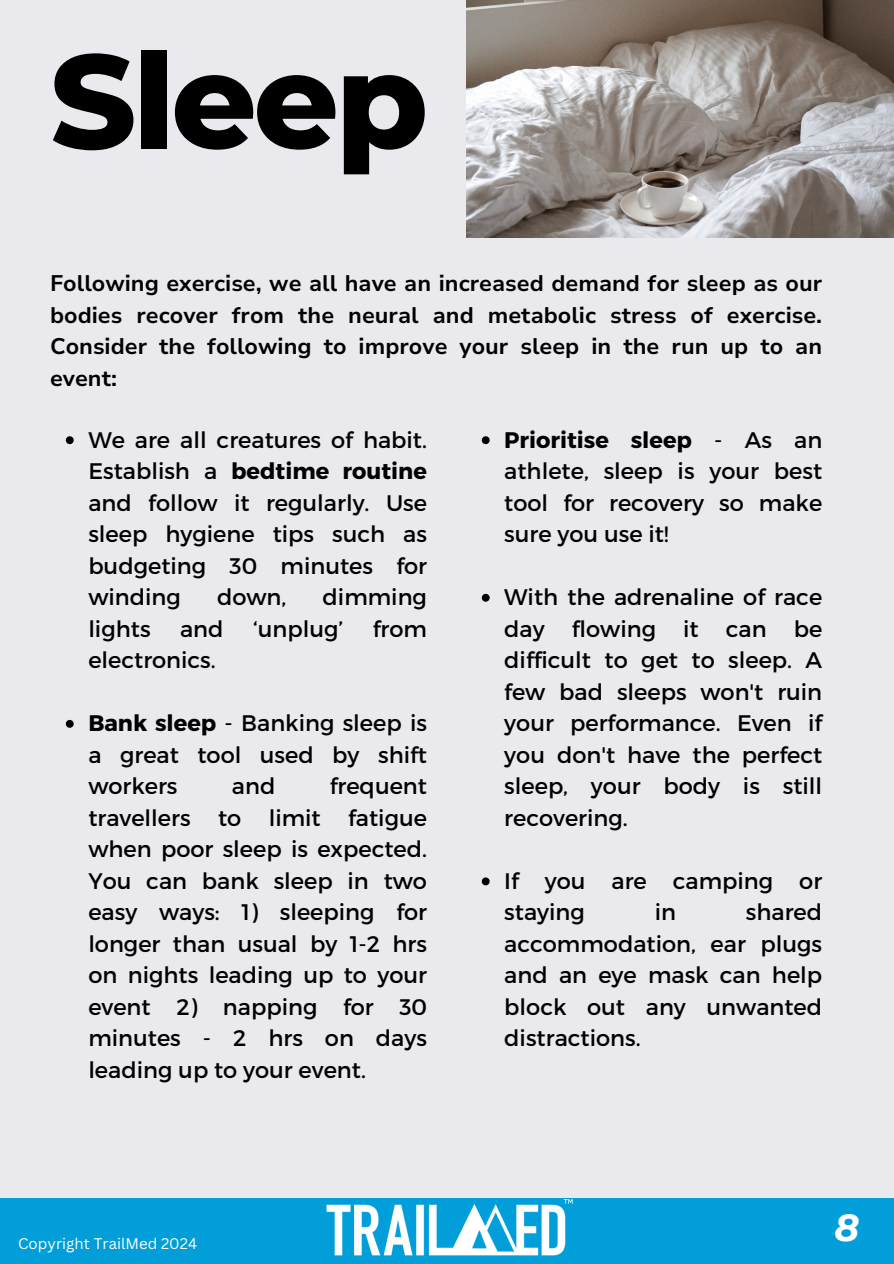
<style>
.page{position:relative;width:894px;height:1264px;background:#fff}
.page>*{position:absolute;margin:0;border:0;box-sizing:border-box;transform-origin:0 0}
.t1{font:800 133.2px "Montserrat";letter-spacing:-.025em;color:#000}
.t2{font:italic 700 37.5px "Montserrat";color:#fff}
.t3{font:22.5px/31.5px "Montserrat";color:#000;text-align:justify}
.t4{font:700 22.5px/31.5px "Nunito Sans 10 pt";color:#000;text-align:justify}
.t5{font:15px "Canva Sans";color:#fff}
.s1{font-weight:700}
</style>
<div class="page">
<div style="left:0;top:0;width:893px;height:1263px;background:#eaeaee"></div>
<div style="left:0;top:1197px;width:893px;height:66px;background:#029ed9"></div>
<img style="left:319px;top:1197px;width:255px;height:59px">
<img style="left:466px;top:0;width:427px;height:237px">
<svg style="left:66px;top:436px;width:8px;height:8px"></svg>
<svg style="left:66px;top:720px;width:8px;height:7px"></svg>
<svg style="left:481px;top:436px;width:8px;height:8px"></svg>
<svg style="left:481px;top:594px;width:8px;height:7px"></svg>
<svg style="left:481px;top:877px;width:8px;height:8px"></svg>
<h1 class="t1" style="left:50px;top:19px;width:379px">Sleep</h1>
<p class="t4" style="left:50px;top:268px;width:773px">Following exercise, we all have an increased demand for sleep as our bodies recover from the neural and metabolic stress of exercise.<br>Consider the following to improve your sleep in the run up to an event:</p>
<p class="t3" style="left:88px;top:422px;width:340px">We are all creatures of habit.<br>Establish a <span class="s1">bedtime routine </span>and follow it regularly. Use sleep hygiene tips such as budgeting 30 minutes for winding</p>
<p class="t3" style="left:217px;top:580px;width:71px">down,</p>
<p class="t3" style="left:322px;top:580px;width:106px">dimming</p>
<p class="t3" style="left:88px;top:611px;width:64px">lights</p>
<p class="t3" style="left:180px;top:611px;width:45px">and</p>
<p class="t3" style="left:253px;top:611px;width:92px">‘unplug’</p>
<p class="t3" style="left:373px;top:611px;width:56px">from</p>
<p class="t3" style="left:88px;top:643px;width:129px">electronics.</p>
<p class="t3" style="left:88px;top:706px;width:340px"><span class="s1">Bank sleep</span> - Banking sleep is a great tool used by shift workers</p>
<p class="t3" style="left:88px;top:769px;width:340px;text-indent:241px">frequent travellers to limit fatigue when poor sleep is expected.<br>You can bank sleep in two easy ways: 1) sleeping for longer than usual by 1-2 hrs on nights leading up to your event 2) napping for 30 minutes - 2 hrs on days leading up to your event.</p>
<p class="t3" style="left:232px;top:769px;width:45px">and</p>
<p class="t3" style="left:504px;top:422px;width:319px"><span class="s1">Prioritise sleep</span> - As an athlete, sleep is your best tool for recovery so make sure you use it!</p>
<p class="t3" style="left:504px;top:580px;width:319px">With the adrenaline of race day flowing it can be difficult to get to sleep. A few bad sleeps won't ruin your performance. Even if you don't have the perfect sleep, your body is still recovering.</p>
<p class="t3" style="left:504px;top:863px;width:319px">If you are camping or staying</p>
<p class="t3" style="left:654px;top:895px;width:23px">in</p>
<p class="t3" style="left:504px;top:895px;width:319px;text-indent:241px">shared accommodation, ear plugs and an eye mask can help block out any unwanted distractions.</p>
<p class="t5" style="left:18px;top:1233px;width:180px">Copyright TrailMed 2024</p>
<h2 class="t2" style="left:834px;top:1204px;width:26px">8</h2>
</div>
